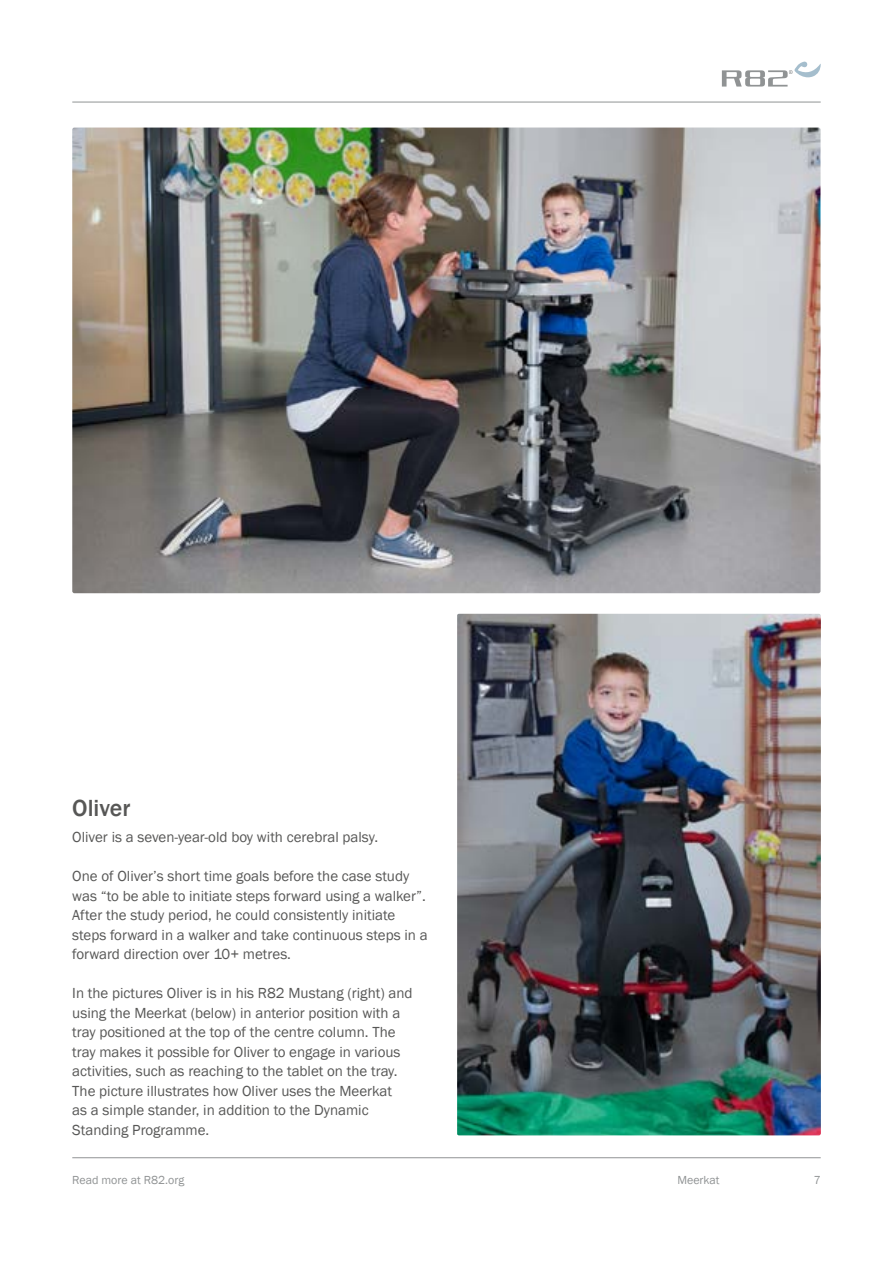
<style>
.page{position:relative;width:893px;height:1263px;background:#fff}
.page>*{position:absolute;margin:0;border:0;box-sizing:border-box;transform-origin:0 0}
.t1{font:500 24px "Franklin Gothic";color:#575756}
.t2{font:15px/19.5px "Franklin Gothic";color:#575756}
.t3{font:12px "Franklin Gothic";color:#909394}
</style>
<div class="page">
<hr style="left:72px;top:102px;width:749px;height:1px;background:#909394">
<hr style="left:72px;top:1157px;width:749px;height:1px;background:#909394">
<img style="left:72px;top:128px;width:748px;height:465px">
<img style="left:457px;top:614px;width:364px;height:521px">
<svg style="left:722px;top:62px;width:99px;height:25px"></svg>
<h1 class="t1" style="left:72px;top:793px;width:60px">Oliver</h1>
<p class="t2" style="left:72px;top:828px;width:307px">Oliver is a seven-year-old boy with cerebral palsy.</p>
<p class="t2" style="left:72px;top:867px;width:357px">One of Oliver’s short time goals before the case study was “to be able to initiate steps forward using a walker”.<br>After the study period, he could consistently initiate steps forward in a walker and take continuous steps in a forward direction over 10+ metres.</p>
<p class="t2" style="left:72px;top:984px;width:342px">In the pictures Oliver is in his R82 Mustang (right) and using the Meerkat (below) in anterior position with a tray positioned at the top of the centre column. The tray makes it possible for Oliver to engage in various activities, such as reaching to the tablet on the tray.<br>The picture illustrates how Oliver uses the Meerkat<br>as a simple stander, in addition to the Dynamic Standing Programme.</p>
<p class="t3" style="left:72px;top:1173px;width:113px">Read more at R82.org</p>
<p class="t3" style="left:677px;top:1173px;width:44px">Meerkat</p>
<p class="t3" style="left:814px;top:1173px;width:9px">7</p>
</div>
